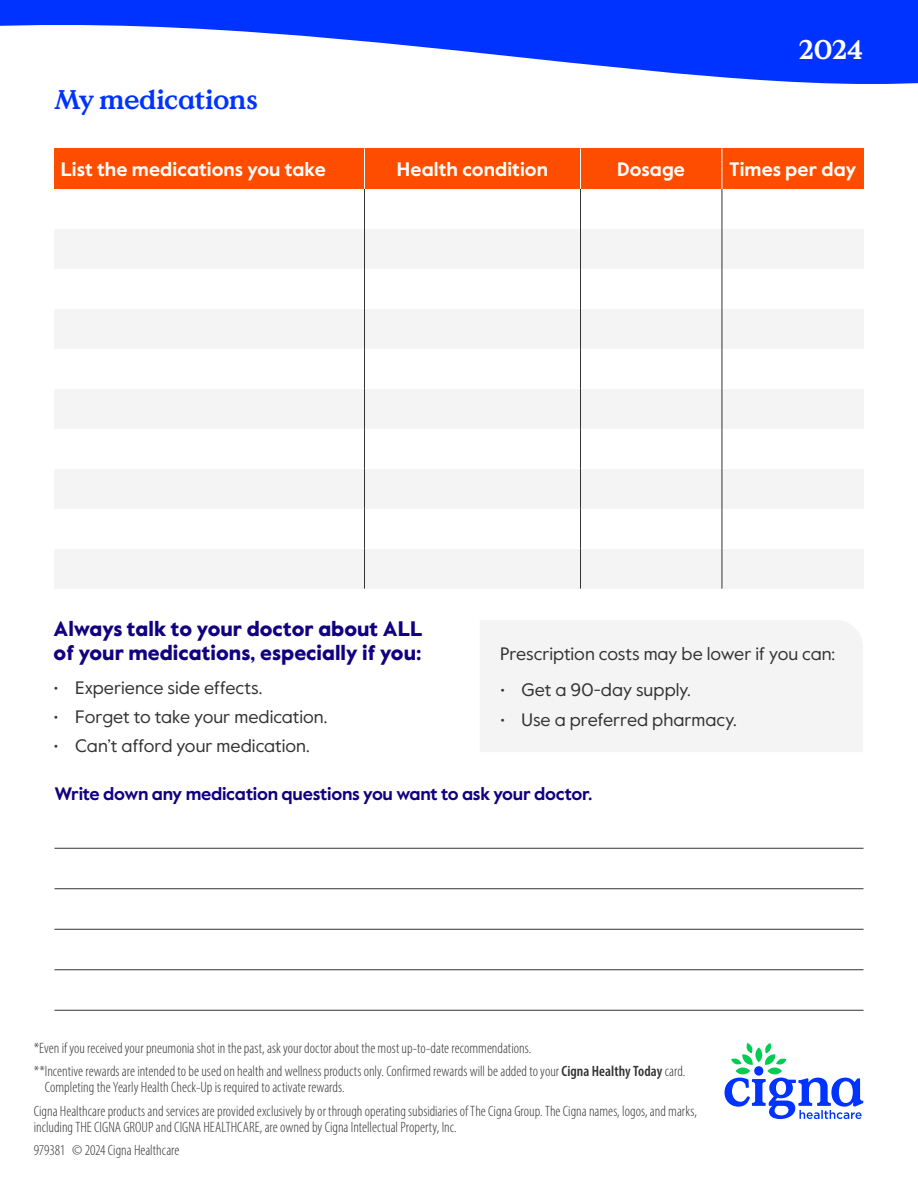
<style>
.page{position:relative;width:918px;height:1188px;background:#fff}
.page>*{position:absolute;margin:0;border:0;box-sizing:border-box;transform-origin:0 0}
.t1{font:700 27px "Value Serif Pro";letter-spacing:-.02em;color:#03f}
.t2{font:700 27px "Value Serif Pro";color:#fff}
.t3{font:900 21px/24px "Value Sans Pro";color:#110081}
.t4{font:700 19.5px "Value Sans Pro";letter-spacing:.005em;color:#fff}
.t5{font:18px "Value Sans Pro";color:#333}
.t6{font:700 18px "Value Sans Pro";letter-spacing:-.015em;color:#110081}
.t7{font:300 condensed 15px/23.2px "Myriad Pro";color:#333}
.s1{font-family:"Myriad Variable Concept";font-weight:400;font-stretch:normal}
</style>
<div class="page">
<hr style="left:54px;top:1010px;width:810px;height:1px;background:#333">
<hr style="left:54px;top:969px;width:810px;height:1px;background:#333">
<hr style="left:54px;top:929px;width:810px;height:1px;background:#333">
<hr style="left:54px;top:888px;width:810px;height:1px;background:#333">
<hr style="left:54px;top:848px;width:810px;height:1px;background:#333">
<div style="left:722px;top:549px;width:141px;height:40px;background:#f4f4f4"></div>
<div style="left:580px;top:549px;width:142px;height:40px;background:#f4f4f4"></div>
<div style="left:364px;top:549px;width:216px;height:40px;background:#f4f4f4"></div>
<div style="left:54px;top:549px;width:310px;height:40px;background:#f4f4f4"></div>
<div style="left:722px;top:469px;width:141px;height:40px;background:#f4f4f4"></div>
<div style="left:580px;top:469px;width:142px;height:40px;background:#f4f4f4"></div>
<div style="left:364px;top:469px;width:216px;height:40px;background:#f4f4f4"></div>
<div style="left:54px;top:469px;width:310px;height:40px;background:#f4f4f4"></div>
<div style="left:722px;top:389px;width:141px;height:40px;background:#f4f4f4"></div>
<div style="left:580px;top:389px;width:142px;height:40px;background:#f4f4f4"></div>
<div style="left:364px;top:389px;width:216px;height:40px;background:#f4f4f4"></div>
<div style="left:54px;top:389px;width:310px;height:40px;background:#f4f4f4"></div>
<div style="left:722px;top:309px;width:141px;height:40px;background:#f4f4f4"></div>
<div style="left:580px;top:309px;width:142px;height:40px;background:#f4f4f4"></div>
<div style="left:364px;top:309px;width:216px;height:40px;background:#f4f4f4"></div>
<div style="left:54px;top:309px;width:310px;height:40px;background:#f4f4f4"></div>
<div style="left:722px;top:229px;width:141px;height:40px;background:#f4f4f4"></div>
<div style="left:580px;top:229px;width:142px;height:40px;background:#f4f4f4"></div>
<div style="left:364px;top:229px;width:216px;height:40px;background:#f4f4f4"></div>
<div style="left:54px;top:229px;width:310px;height:40px;background:#f4f4f4"></div>
<svg style="left:0;top:0;width:918px;height:84px;fill:#03f"></svg>
<div style="left:54px;top:148px;width:310px;height:41px;background:#ff4d00"></div>
<div style="left:364px;top:148px;width:216px;height:41px;background:#ff4d00"></div>
<div style="left:580px;top:148px;width:142px;height:41px;background:#ff4d00"></div>
<div style="left:722px;top:148px;width:141px;height:41px;background:#ff4d00"></div>
<hr style="left:364px;top:189px;width:1px;height:40px;background:#333">
<hr style="left:580px;top:189px;width:1px;height:40px;background:#333">
<hr style="left:722px;top:189px;width:1px;height:40px;background:#333">
<hr style="left:364px;top:229px;width:1px;height:40px;background:#333">
<hr style="left:580px;top:229px;width:1px;height:40px;background:#333">
<hr style="left:722px;top:229px;width:1px;height:40px;background:#333">
<hr style="left:364px;top:269px;width:1px;height:40px;background:#333">
<hr style="left:580px;top:269px;width:1px;height:40px;background:#333">
<hr style="left:722px;top:269px;width:1px;height:40px;background:#333">
<hr style="left:364px;top:309px;width:1px;height:40px;background:#333">
<hr style="left:580px;top:309px;width:1px;height:40px;background:#333">
<hr style="left:722px;top:309px;width:1px;height:40px;background:#333">
<hr style="left:364px;top:349px;width:1px;height:40px;background:#333">
<hr style="left:580px;top:349px;width:1px;height:40px;background:#333">
<hr style="left:722px;top:349px;width:1px;height:40px;background:#333">
<hr style="left:364px;top:389px;width:1px;height:40px;background:#333">
<hr style="left:580px;top:389px;width:1px;height:40px;background:#333">
<hr style="left:722px;top:389px;width:1px;height:40px;background:#333">
<hr style="left:364px;top:429px;width:1px;height:40px;background:#333">
<hr style="left:580px;top:429px;width:1px;height:40px;background:#333">
<hr style="left:722px;top:429px;width:1px;height:40px;background:#333">
<hr style="left:364px;top:469px;width:1px;height:40px;background:#333">
<hr style="left:580px;top:469px;width:1px;height:40px;background:#333">
<hr style="left:722px;top:469px;width:1px;height:40px;background:#333">
<hr style="left:364px;top:509px;width:1px;height:40px;background:#333">
<hr style="left:580px;top:509px;width:1px;height:40px;background:#333">
<hr style="left:722px;top:509px;width:1px;height:40px;background:#333">
<hr style="left:364px;top:549px;width:1px;height:40px;background:#333">
<hr style="left:580px;top:549px;width:1px;height:40px;background:#333">
<hr style="left:722px;top:549px;width:1px;height:40px;background:#333">
<hr style="left:364px;top:148px;width:1px;height:41px;background:#fff">
<hr style="left:580px;top:148px;width:1px;height:41px;background:#fff">
<hr style="left:722px;top:148px;width:1px;height:41px;background:#fff">
<div style="left:480px;top:620px;width:383px;height:132px;background:#f4f4f4"></div>
<svg style="left:725px;top:1043px;width:138px;height:76px"></svg>
<h1 class="t1" style="left:54px;top:83px;width:206px">My medications</h1>
<h1 class="t2" style="left:799px;top:34px;width:66px">2024</h1>
<h3 class="t4" style="left:61px;top:158px;width:266px">List the medications you take</h3>
<h3 class="t4" style="left:397px;top:158px;width:153px">Health condition</h3>
<h3 class="t4" style="left:617px;top:158px;width:69px">Dosage</h3>
<h3 class="t4" style="left:729px;top:158px;width:129px">Times per day</h3>
<h2 class="t3" style="left:54px;top:618px;width:371px">Always talk to your doctor about ALL of your medications, especially if you:</h2>
<p class="t5" style="left:500px;top:643px;width:337px">Prescription costs may be lower if you can:</p>
<p class="t5" style="left:54px;top:676px;width:210px">• Experience side effects.</p>
<p class="t5" style="left:500px;top:679px;width:192px">• Get a 90-day supply.</p>
<p class="t5" style="left:54px;top:706px;width:275px">• Forget to take your medication.</p>
<p class="t5" style="left:500px;top:709px;width:238px">• Use a preferred pharmacy.</p>
<p class="t5" style="left:54px;top:735px;width:258px">• Can’t afford your medication.</p>
<p class="t6" style="left:54px;top:783px;width:539px">Write down any medication questions you want to ask your doctor.</p>
<p class="t7" style="left:34px;top:1036px;width:653px">*Even if you received your pneumonia shot in the past, ask your doctor about the most up-to-date recommendations.<br>**Incentive rewards are intended to be used on health and wellness products only. Confirmed rewards will be added to your <span class="s1">Cigna Healthy Today</span> card.</p>
<p class="t7" style="left:34px;top:1076px;width:665px;text-indent:11px">Completing the Yearly Health Check-Up is required to activate rewards.<br>Cigna Healthcare products and services are provided exclusively by or through operating subsidiaries of The Cigna Group. The Cigna names, logos, and marks,</p>
<p class="t7" style="left:34px;top:1115px;width:425px">including THE CIGNA GROUP and CIGNA HEALTHCARE, are owned by Cigna Intellectual Property, Inc.<br>979381 © 2024 Cigna Healthcare</p>
</div>
